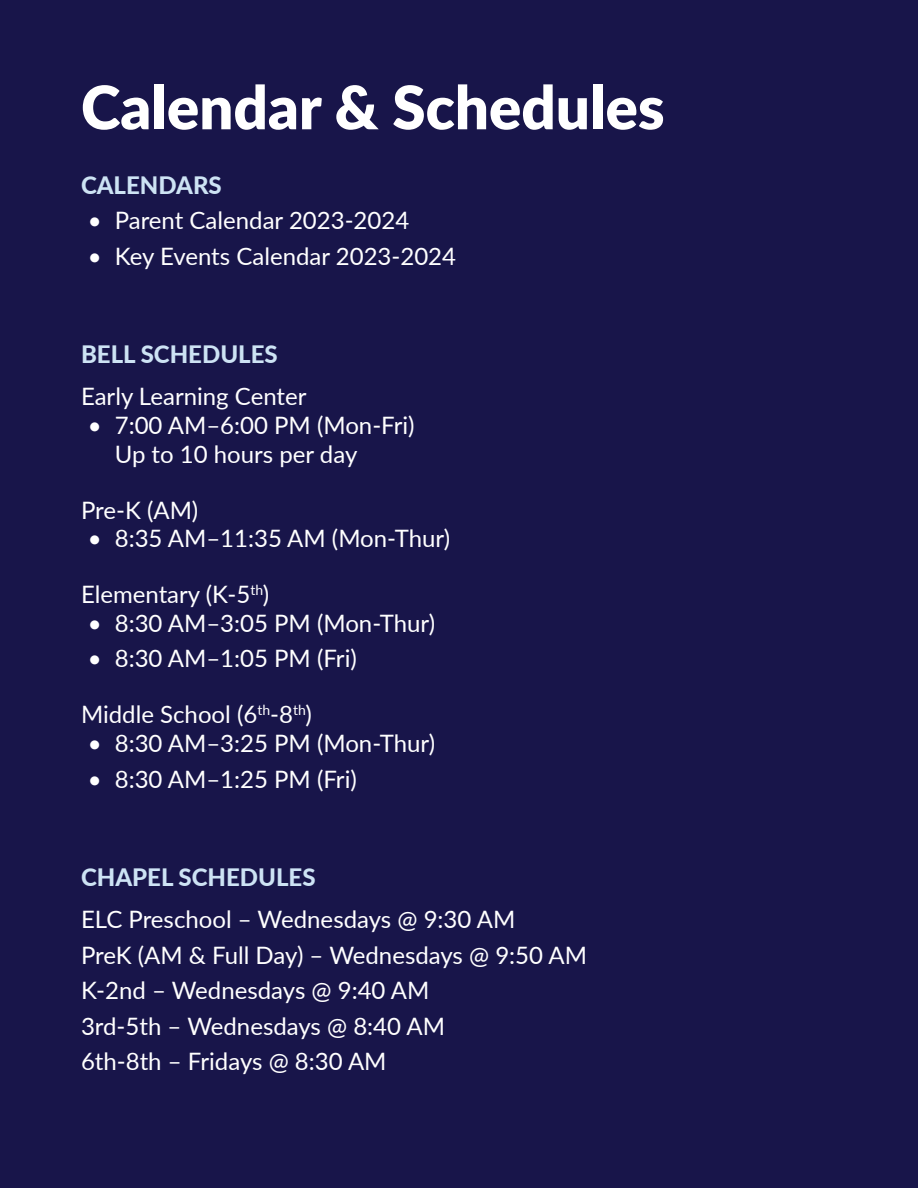
<style>
.page{position:relative;width:918px;height:1188px;background:#18154a}
.page>*{position:absolute;margin:0;border:0;box-sizing:border-box;transform-origin:0 0}
.paragraph{font:900 60px "Lato";color:#fff}
.paragraph-2{font:24px/28.8px "Lato";color:#fff}
.paragraph-3{font:800 24px "Lato";color:#cde3f4}
</style>
<div class="page">
<p class="paragraph" style="left:81px;top:62px;width:585px">Calendar &amp; Schedules</p>
<p class="paragraph-3" style="left:81px;top:167px;width:142px">CALENDARS</p>
<p class="paragraph-2" style="left:88px;top:205px;width:323px">• Parent Calendar 2023-2024</p>
<p class="paragraph-2" style="left:88px;top:241px;width:370px">• Key Events Calendar 2023-2024</p>
<p class="paragraph-3" style="left:81px;top:336px;width:198px">BELL SCHEDULES</p>
<p class="paragraph-2" style="left:81px;top:381px;width:227px">Early Learning Center</p>
<p class="paragraph-2" style="left:115px;top:410px;width:301px;text-indent:-27px">• 7:00 AM–6:00 PM (Mon-Fri)<br>Up to 10 hours per day</p>
<p class="paragraph-2" style="left:81px;top:494px;width:119px">Pre-K (AM)</p>
<p class="paragraph-2" style="left:88px;top:523px;width:364px">• 8:35 AM–11:35 AM (Mon-Thur)</p>
<p class="paragraph-2" style="left:81px;top:579px;width:190px">Elementary (K-5<sup>th</sup>)</p>
<p class="paragraph-2" style="left:88px;top:608px;width:349px">• 8:30 AM–3:05 PM (Mon-Thur)</p>
<p class="paragraph-2" style="left:88px;top:643px;width:271px">• 8:30 AM–1:05 PM (Fri)</p>
<p class="paragraph-2" style="left:81px;top:699px;width:233px">Middle School (6<sup>th</sup>-8<sup>th</sup>)</p>
<p class="paragraph-2" style="left:88px;top:728px;width:349px">• 8:30 AM–3:25 PM (Mon-Thur)</p>
<p class="paragraph-2" style="left:88px;top:763px;width:271px">• 8:30 AM–1:25 PM (Fri)</p>
<p class="paragraph-3" style="left:81px;top:859px;width:236px">CHAPEL SCHEDULES</p>
<p class="paragraph-2" style="left:81px;top:904px;width:436px">ELC Preschool – Wednesdays @ 9:30 AM</p>
<p class="paragraph-2" style="left:81px;top:939px;width:508px">PreK (AM &amp; Full Day) – Wednesdays @ 9:50 AM</p>
<p class="paragraph-2" style="left:81px;top:975px;width:350px">K-2nd – Wednesdays @ 9:40 AM</p>
<p class="paragraph-2" style="left:81px;top:1011px;width:366px">3rd-5th – Wednesdays @ 8:40 AM</p>
<p class="paragraph-2" style="left:81px;top:1046px;width:307px">6th-8th – Fridays @ 8:30 AM</p>
</div>
